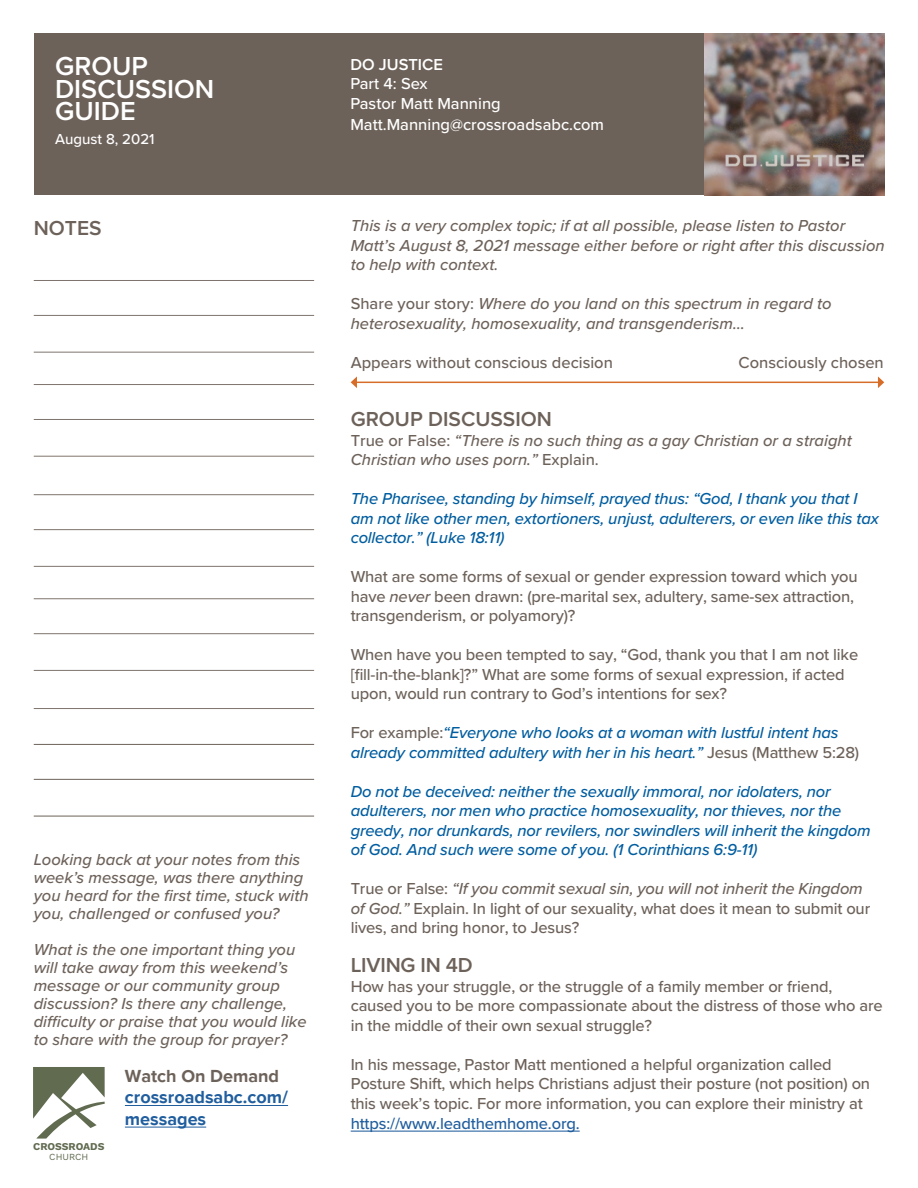
<style>
.page{position:relative;width:918px;height:1188px;background:#fff}
.page>*{position:absolute;margin:0;border:0;box-sizing:border-box;transform-origin:0 0}
.t1{font:600 27px/22.5px "Proxima Nova";color:#fff}
.t2{font:600 21px "Proxima Nova";color:#6d625a}
.t3{font:700 18px/21.6px "Proxima Nova";color:#215e9e}
.t4{font:700 18px "Proxima Nova";color:#6d625a}
.t5{font:500 16.5px/19.5px "Proxima Nova";letter-spacing:-.01em;color:#6d625a}
.t6{font:italic 500 16.5px/18px "Proxima Nova";color:#6d625a}
.t7{font:italic 500 16.5px/19.5px "Proxima Nova";letter-spacing:-.01em;color:#005da0}
.t8{font:500 16.5px/19.5px "Proxima Nova";color:#fff}
.t9{font:500 16.5px "Proxima Nova";letter-spacing:-.01em;color:#215e9e}
.t10{font:600 16.5px "Proxima Nova";color:#fff}
.t11{font:500 15px "Proxima Nova";color:#fff}
.t12{font:700 10.5px "Work Sans";letter-spacing:-.005em;color:#616b50}
.t13{font:9.3px "Work Sans";color:#616b50}
.s1{font-style:normal}
.s2{font-style:italic}
.s3{font-style:normal;color:#6d625a}
</style>
<div class="page">
<hr style="left:351px;top:1131px;width:229px;height:1px;background:#215e9e">
<div style="left:34px;top:34px;width:681px;height:161px;background:#6d625a"></div>
<img style="left:705px;top:34px;width:179px;height:161px">
<hr style="left:125px;top:1105px;width:163px;height:1px;background:#215e9e">
<hr style="left:125px;top:1127px;width:81px;height:1px;background:#215e9e">
<hr style="left:34px;top:280px;width:280px;height:1px;background:#6d625a">
<hr style="left:34px;top:315px;width:280px;height:1px;background:#6d625a">
<hr style="left:34px;top:352px;width:280px;height:1px;background:#6d625a">
<hr style="left:34px;top:384px;width:280px;height:1px;background:#6d625a">
<hr style="left:34px;top:419px;width:280px;height:1px;background:#6d625a">
<hr style="left:34px;top:456px;width:280px;height:1px;background:#6d625a">
<hr style="left:34px;top:494px;width:280px;height:1px;background:#6d625a">
<hr style="left:34px;top:529px;width:280px;height:1px;background:#6d625a">
<hr style="left:34px;top:566px;width:280px;height:1px;background:#6d625a">
<hr style="left:34px;top:598px;width:280px;height:1px;background:#6d625a">
<hr style="left:34px;top:633px;width:280px;height:1px;background:#6d625a">
<hr style="left:34px;top:670px;width:280px;height:1px;background:#6d625a">
<hr style="left:34px;top:708px;width:280px;height:1px;background:#6d625a">
<hr style="left:34px;top:744px;width:280px;height:1px;background:#6d625a">
<hr style="left:34px;top:779px;width:280px;height:1px;background:#6d625a">
<hr style="left:34px;top:816px;width:280px;height:1px;background:#6d625a">
<svg style="left:33px;top:1067px;width:72px;height:72px"></svg>
<hr style="left:356px;top:382px;width:523px;height:1px;background:#d66d28">
<svg style="left:351px;top:376px;width:6px;height:12px"></svg>
<svg style="left:878px;top:376px;width:6px;height:12px"></svg>
<h1 class="t1" style="left:55px;top:54px;width:161px">GROUP<br>DISCUSSION<br>GUIDE</h1>
<p class="t10" style="left:350px;top:52px;width:94px">DO JUSTICE</p>
<p class="t8" style="left:350px;top:73px;width:152px">Part 4: Sex<br>Pastor Matt Manning</p>
<p class="t8" style="left:350px;top:114px;width:255px">Matt.Manning@crossroadsabc.com</p>
<p class="t11" style="left:55px;top:128px;width:101px">August 8, 2021</p>
<p class="t2" style="left:34px;top:212px;width:69px">NOTES</p>
<p class="t6" style="left:34px;top:850px;width:276px">Looking back at your notes from this week’s message, was there anything you heard for the first time, stuck with you, challenged or confused you?</p>
<p class="t6" style="left:34px;top:940px;width:274px">What is the one important thing you will take away from this weekend’s message or our community group discussion? Is there any challenge, difficulty or praise that you would like to share with the group for prayer?</p>
<p class="t12" style="left:33px;top:1139px;width:73px">CROSSROADS</p>
<p class="t13" style="left:49px;top:1149px;width:41px">CHURCH</p>
<p class="t4" style="left:125px;top:1065px;width:156px">Watch On Demand</p>
<p class="t3" style="left:125px;top:1087px;width:165px">crossroadsabc.com/ messages</p>
<p class="t6" style="left:351px;top:215px;width:536px;line-height:19.5px">This is a very complex topic; if at all possible, please listen to Pastor<br>Matt’s August 8, 2021 message either before or right after this discussion to help with context.</p>
<p class="t6" style="left:351px;top:293px;width:483px;line-height:19.5px"><span class="s1">Share your story:</span> Where do you land on this spectrum in regard to heterosexuality, homosexuality, and transgenderism…</p>
<p class="t5" style="left:351px;top:352px;width:264px">Appears without conscious decision</p>
<p class="t5" style="left:739px;top:352px;width:147px">Consciously chosen</p>
<p class="t2" style="left:351px;top:404px;width:203px">GROUP DISCUSSION</p>
<p class="t6" style="left:351px;top:430px;width:503px;line-height:19.5px"><span class="s1">True or False:</span> “There is no such thing as a gay Christian or a straight<br>Christian who uses porn.” <span class="s1">Explain.</span></p>
<p class="t7" style="left:351px;top:488px;width:530px">The Pharisee, standing by himself, prayed thus: “God, I thank you that I am not like other men, extortioners, unjust, adulterers, or even like this tax collector.” (Luke 18:11)</p>
<p class="t5" style="left:351px;top:566px;width:508px">What are some forms of sexual or gender expression toward which you have <span class="s2">never</span> been drawn: (pre-marital sex, adultery, same-sex attraction, transgenderism, or polyamory)?</p>
<p class="t5" style="left:351px;top:645px;width:509px">When have you been tempted to say, “God, thank you that I am not like [fill-in-the-blank]?” What are some forms of sexual expression, if acted upon, would run contrary to God’s intentions for sex?</p>
<p class="t7" style="left:351px;top:723px;width:510px"><span class="s3">For example:</span>“Everyone who looks at a woman with lustful intent has already committed adultery with her in his heart.” <span class="s3">Jesus (Matthew 5:28)</span></p>
<p class="t7" style="left:351px;top:781px;width:521px">Do not be deceived: neither the sexually immoral, nor idolaters, nor adulterers, nor men who practice homosexuality, nor thieves, nor the greedy, nor drunkards, nor revilers, nor swindlers will inherit the kingdom of God. And such were some of you. (1 Corinthians 6:9-11)</p>
<p class="t5" style="left:351px;top:879px;width:521px">True or False: <span class="s2">“If you commit sexual sin, you will not inherit the Kingdom of God.”</span> Explain. In light of our sexuality, what does it mean to submit our lives, and bring honor, to Jesus?</p>
<p class="t2" style="left:351px;top:950px;width:124px">LIVING IN 4D</p>
<p class="t5" style="left:351px;top:976px;width:534px">How has your struggle, or the struggle of a family member or friend, caused you to be more compassionate about the distress of those who are in the middle of their own sexual struggle?</p>
<p class="t5" style="left:351px;top:1054px;width:521px">In his message, Pastor Matt mentioned a helpful organization called<br>Posture Shift, which helps Christians adjust their posture (not position) on this week’s topic. For more information, you can explore their ministry at</p>
<p class="t9" style="left:351px;top:1111px;width:231px">https://www.leadthemhome.org.</p>
</div>
